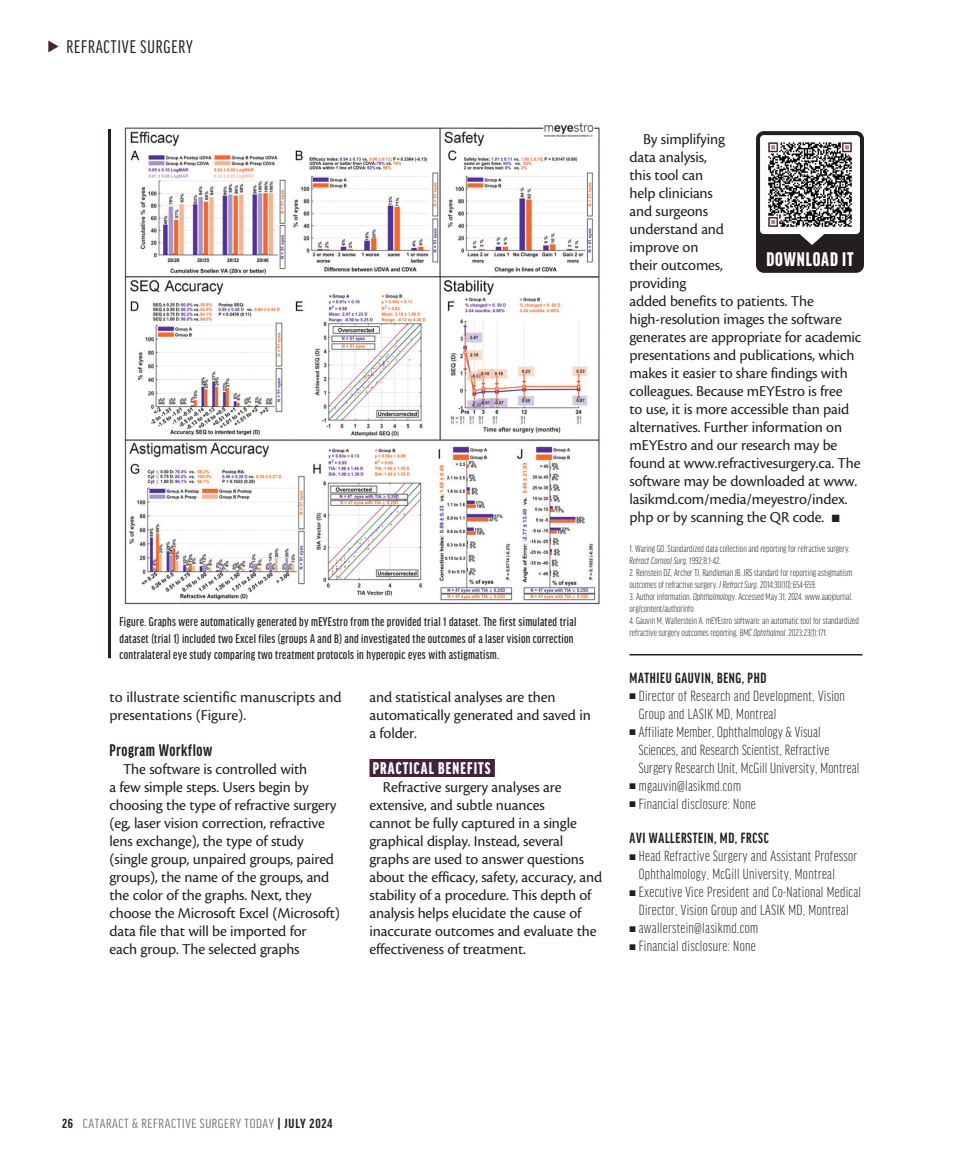
<style>
.page{position:relative;width:972px;height:1161px;background:#fff}
.page>*{position:absolute;margin:0;border:0;box-sizing:border-box;transform-origin:0 0}
.subhead_alternate{font:900 extra-condensed 21px "Good Headline Pro";letter-spacing:.04em;color:#fff}
.t1{font:19.5px "Good Headline Pro X Cond News";letter-spacing:.045em;color:#231f20}
.subhead{font:900 extra-condensed 18px "Good Headline Pro";letter-spacing:.06em;color:#fff}
.Subhead_2{font:700 extra-condensed 18px "Good Headline Pro";letter-spacing:.03em;color:#231f20}
.body{font:15.75px/18px "Cronos Pro";letter-spacing:-.01em;color:#231f20}
.bio_info{font:300 extra-condensed 15.75px/18px "Good Headline Pro";letter-spacing:.02em;color:#231f20}
.bio_name_no_line{font:700 extra-condensed 15.75px "Good Headline Pro";letter-spacing:.04em;color:#231f20}
.bio_name{font:700 extra-condensed 15.75px "Good Headline Pro";letter-spacing:.04em;color:#231f20}
.t2{font:extra-condensed 14.1px "Good Headline Pro";letter-spacing:.035em;color:#6c6d70;scale:1.11 1}
.t3{font:500 extra-condensed 13.5px/16.5px "Good Headline Pro";letter-spacing:.02em;color:#231f20}
.footnote{font:300 extra-condensed 10.5px/12px "Good Headline Pro";color:#231f20}
.s1{font-style:italic}
.s2{font-weight:700;color:#231f20}
</style>
<div class="page">
<div style="left:369px;top:759px;width:126px;height:18px;background:#43233a"></div>
<hr style="left:630px;top:654px;width:232px;height:2px;background:#231f20">
<img style="left:124px;top:123px;width:476px;height:482px">
<hr style="left:108px;top:129px;width:3px;height:529px;background:#231f20">
<svg style="left:756px;top:131px;width:108px;height:142px"></svg>
<p class="t1" style="left:66px;top:37px;width:128px">REFRACTIVE SURGERY</p>
<p class="t3" style="left:119px;top:614px;width:458px">Figure. Graphs were automatically generated by mEYEstro from the provided trial 1 dataset. The first simulated trial dataset (trial 1) included two Excel files (groups A and B) and investigated the outcomes of a laser vision correction contralateral eye study comparing two treatment protocols in hyperopic eyes with astigmatism.</p>
<p class="body" style="left:110px;top:688px;width:234px">to illustrate scientific manuscripts and presentations (Figure).</p>
<p class="Subhead_2" style="left:110px;top:741px;width:104px">Program Workflow</p>
<p class="body" style="left:110px;top:760px;width:232px;text-indent:14px">The software is controlled with<br>a few simple steps. Users begin by choosing the type of refractive surgery (eg, laser vision correction, refractive lens exchange), the type of study (single group, unpaired groups, paired groups), the name of the groups, and the color of the graphs. Next, they choose the Microsoft Excel (Microsoft) data file that will be imported for<br>each group. The selected graphs</p>
<p class="body" style="left:369px;top:688px;width:223px">and statistical analyses are then automatically generated and saved in a folder.</p>
<p class="subhead" style="left:373px;top:759px;width:119px">PRACTICAL BENEFITS</p>
<p class="body" style="left:369px;top:778px;width:234px;text-indent:14px">Refractive surgery analyses are extensive, and subtle nuances<br>cannot be fully captured in a single graphical display. Instead, several graphs are used to answer questions about the efficacy, safety, accuracy, and stability of a procedure. This depth of analysis helps elucidate the cause of inaccurate outcomes and evaluate the effectiveness of treatment.</p>
<p class="body" style="left:630px;top:130px;width:234px;text-indent:14px">By simplifying<br>data analysis,<br>this tool can<br>help clinicians<br>and surgeons<br>understand and<br>improve on<br>their outcomes,<br>providing<br>added benefits to patients. The high-resolution images the software generates are appropriate for academic presentations and publications, which makes it easier to share findings with colleagues. Because mEYEstro is free<br>to use, it is more accessible than paid alternatives. Further information on mEYEstro and our research may be found at www.refractivesurgery.ca. The software may be downloaded at www. lasikmd.com/media/meyestro/index. php or by scanning the QR code. ■</p>
<p class="footnote" style="left:629px;top:543px;width:222px">1. Waring GO. Standardized data collection and reporting for refractive surgery.<br><span class="s1">Refract Corneal Surg</span>. 1992;8:1-42.</p>
<p class="footnote" style="left:629px;top:567px;width:224px">2. Reinstein DZ, Archer TJ, Randleman JB. JRS standard for reporting astigmatism outcomes of refractive surgery. <span class="s1">J Refract Surg</span>. 2014;30(10):654-659.</p>
<p class="footnote" style="left:629px;top:591px;width:225px">3. Author information. <span class="s1">Ophthalmology</span>. Accessed May 31, 2024. www.aaojournal. org/content/authorinfo</p>
<p class="footnote" style="left:629px;top:615px;width:231px">4. Gauvin M, Wallerstein A. mEYEstro software: an automatic tool for standardized refractive surgery outcomes reporting. <span class="s1">BMC Ophthalmol</span>. 2023;23(1):171.</p>
<p class="bio_name" style="left:630px;top:670px;width:138px">MATHIEU GAUVIN, BENG, PHD</p>
<p class="bio_info" style="left:639px;top:687px;width:208px;text-indent:-9px">■ Director of Research and Development, Vision<br>Group and LASIK MD, Montreal</p>
<p class="bio_info" style="left:639px;top:723px;width:222px;text-indent:-9px">■ Affiliate Member, Ophthalmology &amp; Visual<br>Sciences, and Research Scientist, Refractive<br>Surgery Research Unit, McGill University, Montreal</p>
<p class="bio_info" style="left:629px;top:777px;width:113px">■ mgauvin@lasikmd.com</p>
<p class="bio_info" style="left:629px;top:795px;width:128px">■ Financial disclosure: None</p>
<p class="bio_name_no_line" style="left:630px;top:830px;width:141px">AVI WALLERSTEIN, MD, FRCSC</p>
<p class="bio_info" style="left:639px;top:847px;width:220px;text-indent:-9px">■ Head Refractive Surgery and Assistant Professor<br>Ophthalmology, McGill University, Montreal</p>
<p class="bio_info" style="left:629px;top:883px;width:233px;text-align:center">■ Executive Vice President and Co-National Medical<br>Director, Vision Group and LASIK MD, Montreal</p>
<p class="bio_info" style="left:629px;top:919px;width:130px">■ awallerstein@lasikmd.com</p>
<p class="bio_info" style="left:629px;top:937px;width:128px">■ Financial disclosure: None</p>
<p class="subhead_alternate" style="left:766px;top:248px;width:89px">DOWNLOAD IT</p>
<p class="t2" style="left:62px;top:1117px;width:245px"><span class="s2">26</span> CATARACT &amp; REFRACTIVE SURGERY TODAY <span class="s2">| JULY 2024</span></p>
</div>
